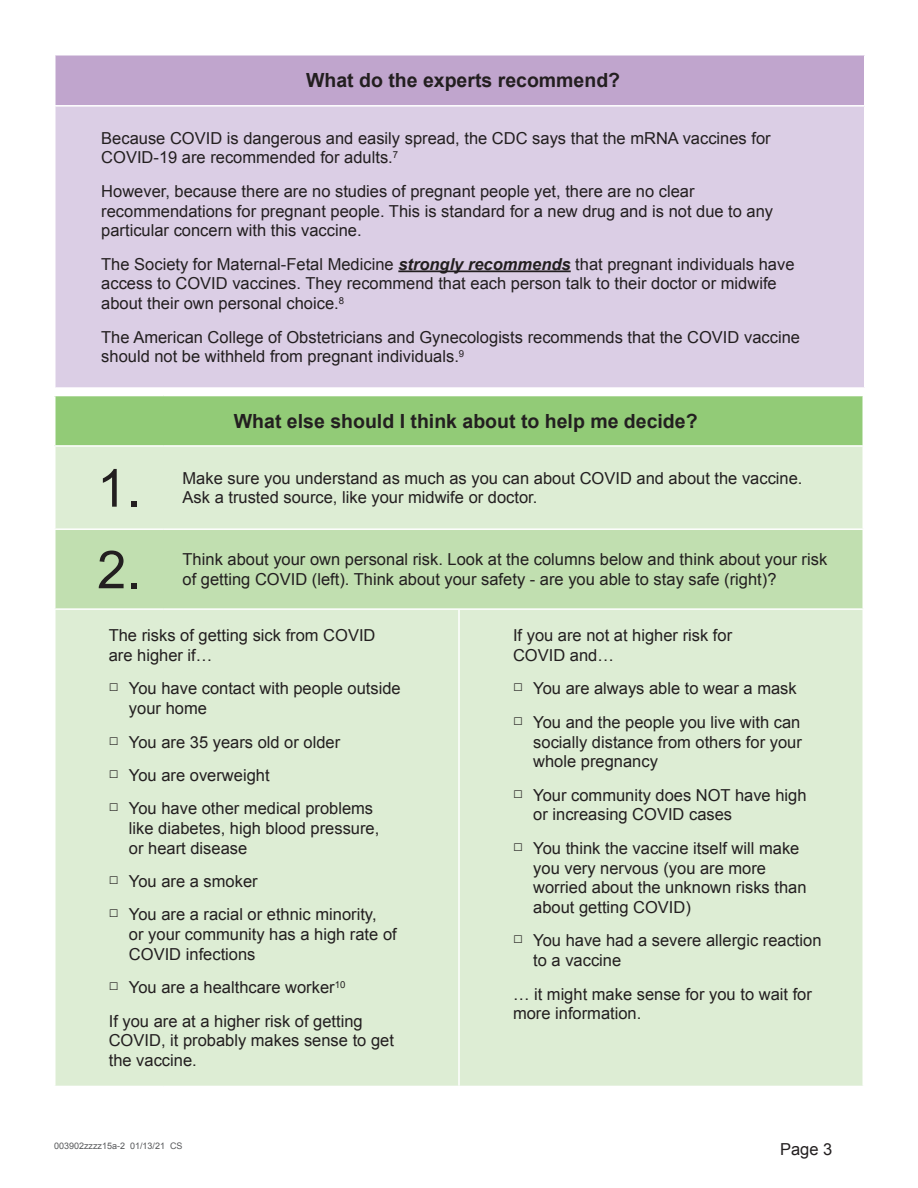
<style>
.page{position:relative;width:918px;height:1188px;background:#fff}
.page>*{position:absolute;margin:0;border:0;box-sizing:border-box;transform-origin:0 0}
.t1{font:52.5px "Arial";color:#231f20}
.t2{font:700 19.5px "Arial";color:#231f20}
.t3{font:16.5px/19.8px "Arial";color:#231f20}
.t4{font:9px "Arial";color:#57585a}
.s1{font-weight:700;font-style:italic}
</style>
<div class="page">
<div style="left:55px;top:55px;width:810px;height:51px;background:#c0a5cd"></div>
<div style="left:55px;top:106px;width:810px;height:282px;background:#dbcee5"></div>
<hr style="left:54px;top:54px;width:812px;height:2px;background:#fff">
<hr style="left:54px;top:55px;width:2px;height:50px;background:#fff">
<hr style="left:864px;top:55px;width:2px;height:50px;background:#fff">
<hr style="left:54px;top:105px;width:812px;height:2px;background:#fff">
<hr style="left:54px;top:107px;width:2px;height:280px;background:#fff">
<hr style="left:864px;top:107px;width:2px;height:280px;background:#fff">
<hr style="left:54px;top:387px;width:812px;height:2px;background:#fff">
<hr style="left:398px;top:270px;width:173px;height:2px;background:#231f20">
<div style="left:55px;top:396px;width:808px;height:50px;background:#92cb77"></div>
<div style="left:56px;top:447px;width:806px;height:639px;background:#ddedd4"></div>
<div style="left:56px;top:530px;width:806px;height:78px;background:#c1dfb0"></div>
<hr style="left:54px;top:396px;width:2px;height:49px;background:#fff">
<hr style="left:862px;top:396px;width:2px;height:49px;background:#fff">
<hr style="left:54px;top:445px;width:109px;height:2px;background:#fff">
<hr style="left:163px;top:445px;width:296px;height:2px;background:#fff">
<hr style="left:459px;top:445px;width:405px;height:2px;background:#fff">
<hr style="left:54px;top:528px;width:109px;height:2px;background:#fff">
<hr style="left:163px;top:528px;width:296px;height:2px;background:#fff">
<hr style="left:459px;top:528px;width:405px;height:2px;background:#fff">
<hr style="left:54px;top:608px;width:109px;height:2px;background:#fff">
<hr style="left:163px;top:608px;width:296px;height:2px;background:#fff">
<hr style="left:459px;top:608px;width:405px;height:2px;background:#fff">
<hr style="left:458px;top:610px;width:2px;height:476px;background:#fff">
<p class="t2" style="left:306px;top:68px;width:316px">What do the experts recommend?</p>
<p class="t3" style="left:101px;top:128px;width:671px">Because COVID is dangerous and easily spread, the CDC says that the mRNA vaccines for<br>COVID-19 are recommended for adults.<sup>7</sup></p>
<p class="t3" style="left:101px;top:181px;width:673px">However, because there are no studies of pregnant people yet, there are no clear recommendations for pregnant people. This is standard for a new drug and is not due to any particular concern with this vaccine.</p>
<p class="t3" style="left:101px;top:254px;width:695px">The Society for Maternal-Fetal Medicine <span class="s1">strongly recommends</span> that pregnant individuals have access to COVID vaccines. They recommend that each person talk to their doctor or midwife about their own personal choice.<sup>8</sup></p>
<p class="t3" style="left:101px;top:327px;width:700px">The American College of Obstetricians and Gynecologists recommends that the COVID vaccine should not be withheld from pregnant individuals.<sup>9</sup></p>
<p class="t2" style="left:234px;top:408px;width:465px">What else should I think about to help me decide?</p>
<h1 class="t1" style="left:97px;top:454px;width:45px">1.</h1>
<p class="t3" style="left:183px;top:468px;width:621px">Make sure you understand as much as you can about COVID and about the vaccine.<br>Ask a trusted source, like your midwife or doctor.</p>
<h1 class="t1" style="left:97px;top:535px;width:45px">2.</h1>
<p class="t3" style="left:183px;top:550px;width:646px">Think about your own personal risk. Look at the columns below and think about your risk of getting COVID (left). Think about your safety - are you able to stay safe (right)?</p>
<p class="t3" style="left:109px;top:626px;width:268px">The risks of getting sick from COVID are higher if…</p>
<p class="t3" style="left:129px;top:679px;width:273px;text-indent:-20px">□ You have contact with people outside your home</p>
<p class="t3" style="left:109px;top:732px;width:233px">□ You are 35 years old or older</p>
<p class="t3" style="left:109px;top:765px;width:162px">□ You are overweight</p>
<p class="t3" style="left:129px;top:799px;width:252px;text-indent:-20px">□ You have other medical problems like diabetes, high blood pressure, or heart disease</p>
<p class="t3" style="left:109px;top:872px;width:150px">□ You are a smoker</p>
<p class="t3" style="left:129px;top:905px;width:269px;text-indent:-20px">□ You are a racial or ethnic minority,<br>or your community has a high rate of<br>COVID infections</p>
<p class="t3" style="left:109px;top:971px;width:256px;line-height:33.3px">□ You are a healthcare worker<sup>10<br></sup>If you are at a higher risk of getting</p>
<p class="t3" style="left:109px;top:1031px;width:287px">COVID, it probably makes sense to get the vaccine.</p>
<p class="t4" style="left:54px;top:1140px;width:130px">003902zzzz15a-2 01/13/21 CS</p>
<p class="t3" style="left:513px;top:626px;width:221px">If you are not at higher risk for<br>COVID and…</p>
<p class="t3" style="left:513px;top:679px;width:285px">□ You are always able to wear a mask</p>
<p class="t3" style="left:533px;top:712px;width:270px;text-align:justify;text-indent:-20px">□ You and the people you live with can socially distance from others for your whole pregnancy</p>
<p class="t3" style="left:533px;top:785px;width:275px;text-indent:-20px">□ Your community does NOT have high or increasing COVID cases</p>
<p class="t3" style="left:533px;top:838px;width:275px;text-indent:-20px">□ You think the vaccine itself will make you very nervous (you are more worried about the unknown risks than about getting COVID)</p>
<p class="t3" style="left:533px;top:931px;width:290px;text-indent:-20px">□ You have had a severe allergic reaction to a vaccine</p>
<p class="t3" style="left:513px;top:984px;width:300px">… it might make sense for you to wait for more information.</p>
<p class="t3" style="left:780px;top:1139px;width:54px">Page 3</p>
</div>
